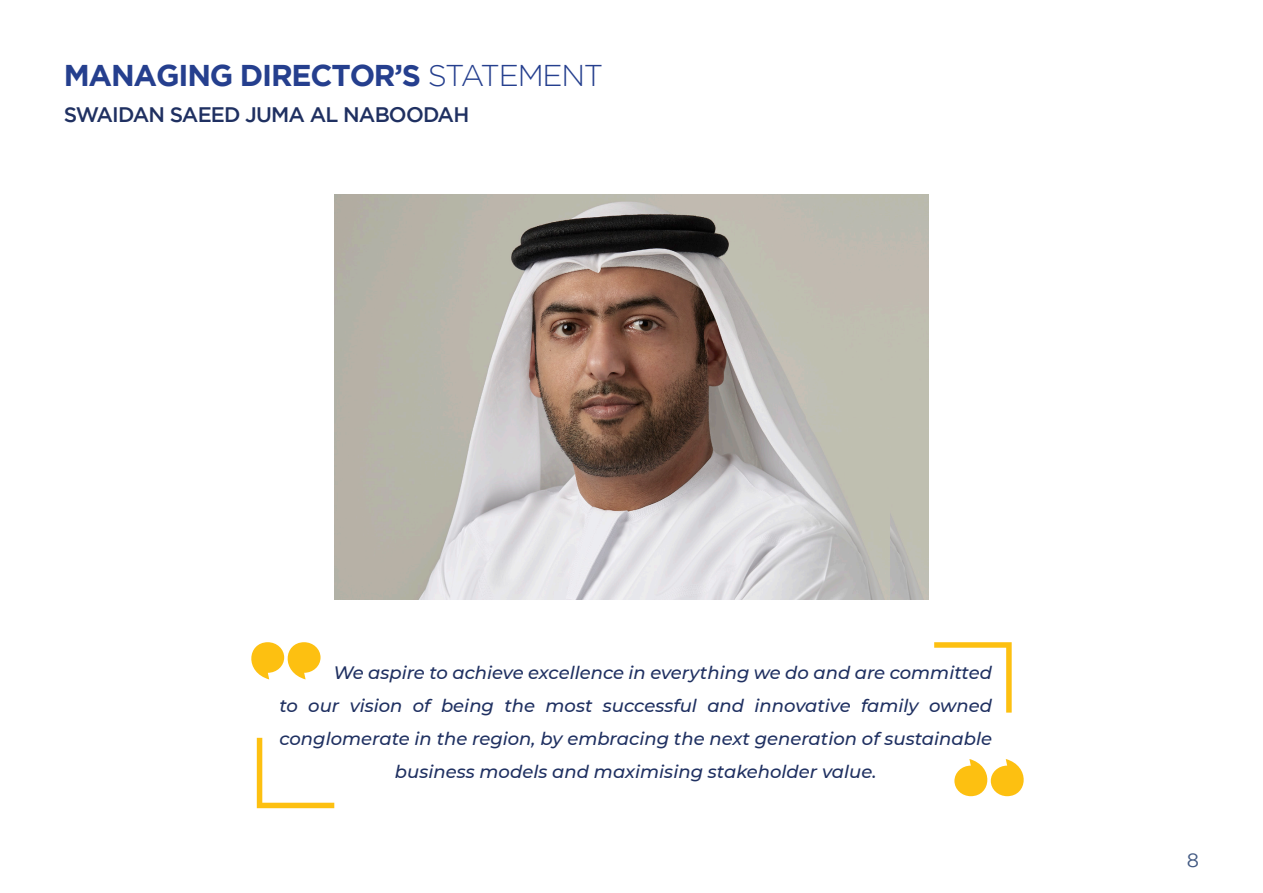
<style>
.page{position:relative;width:1263px;height:893px;background:#fff}
.page>*{position:absolute;margin:0;border:0;box-sizing:border-box;transform-origin:0 0}
.t1{font:700 30px "Gotham";letter-spacing:-.04em;color:#253f8e}
.t2{font:500 21px "Gotham";letter-spacing:-.04em;color:#1f3061}
.t3{font:19.5px "Gotham";color:#435a83}
.t4{font:italic 500 18px "Montserrat";color:#1f3061}
.s1{font-weight:300}
</style>
<div class="page">
<img style="left:889px;top:194px;width:39px;height:406px">
<img style="left:334px;top:194px;width:555px;height:406px">
<svg style="left:257px;top:738px;width:77px;height:70px"></svg>
<svg style="left:934px;top:642px;width:78px;height:71px"></svg>
<svg style="left:251px;top:642px;width:70px;height:37px"></svg>
<svg style="left:954px;top:759px;width:70px;height:37px"></svg>
<p class="t1" style="left:64px;top:58px;width:541px">MANAGING DIRECTOR’S <span class="s1">STATEMENT</span></p>
<p class="t2" style="left:64px;top:103px;width:407px">SWAIDAN SAEED JUMA AL NABOODAH</p>
<p class="t4" style="left:333px;top:660px;width:660px">We aspire to achieve excellence in everything we do and are committed</p>
<p class="t4" style="left:279px;top:693px;width:714px">to our vision of being the most successful and innovative family owned</p>
<p class="t4" style="left:279px;top:726px;width:714px">conglomerate in the region, by embracing the next generation of sustainable</p>
<p class="t4" style="left:395px;top:759px;width:483px">business models and maximising stakeholder value.</p>
<p class="t3" style="left:1187px;top:850px;width:14px">8</p>
</div>
